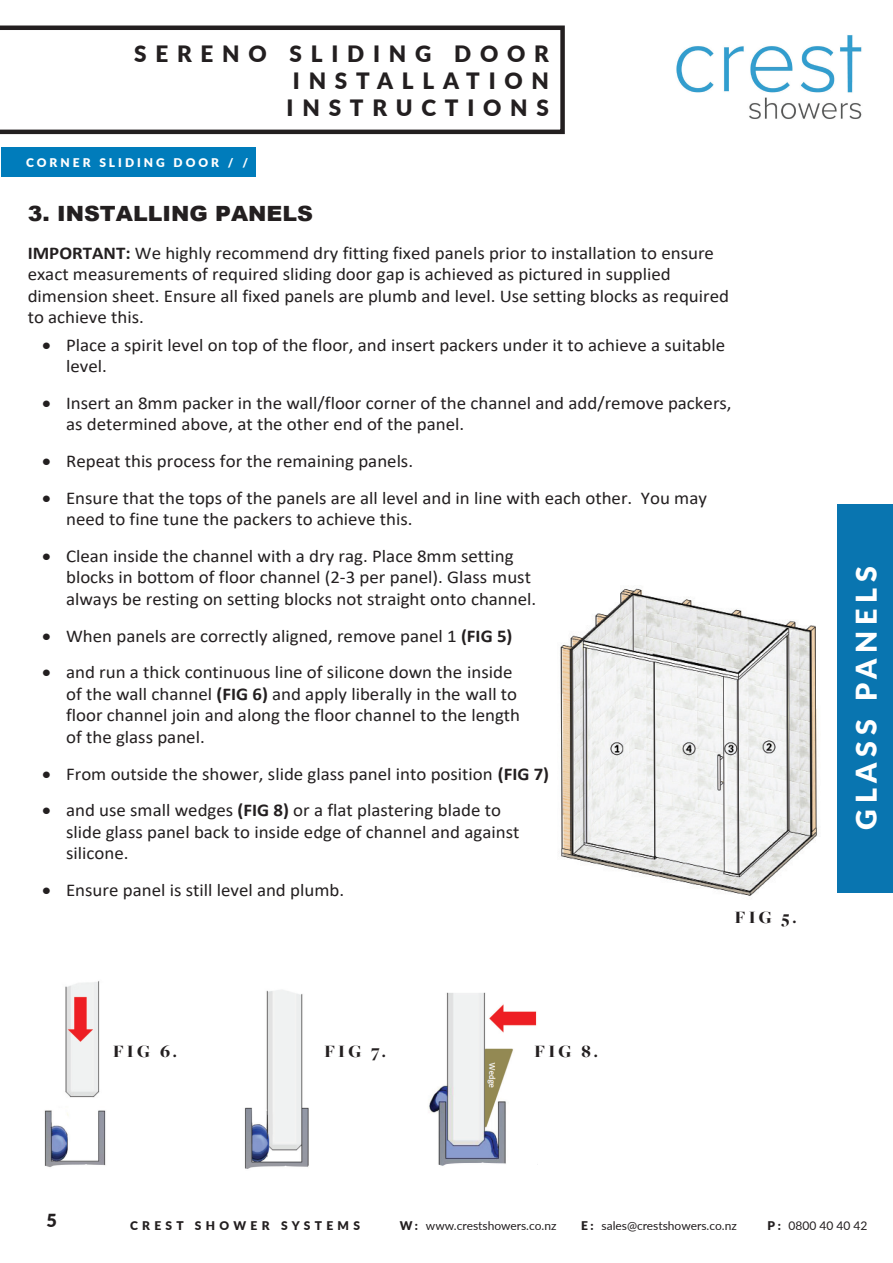
<style>
.page{position:relative;width:893px;height:1263px;background:#fff}
.page>*{position:absolute;margin:0;border:0;box-sizing:border-box;transform-origin:0 0}
.t1{font:900 28.5px "Lato";letter-spacing:.2em;color:#fff}
.t2{font:900 22.5px/27px "Lato";letter-spacing:.39em;color:#231f20;text-align:justify}
.t3{font:900 21px "Arial";color:#231f20;scale:1.05 1}
.t4{font:18px/21.6px "Calibri";color:#231f20;scale:1.05 1}
.t5{font:900 18px "Freight Big Pro";letter-spacing:.18em;color:#231f20}
.t6{font:900 18px "Lato";color:#231f20}
.t7{font:12px "Lato";color:#231f20}
.t8{font:900 12px "Lato";letter-spacing:.25em;color:#fff}
.t9{font:900 12px "Lato";letter-spacing:.36em;color:#231f20}
.s1{font-weight:700}
.s2{font-weight:900}
</style>
<div class="page">
<img style="left:676px;top:35px;width:186px;height:84px">
<svg style="left:0;top:26px;width:565px;height:108px"></svg>
<div style="left:838px;top:504px;width:55px;height:388px;background:#0975b0"></div>
<img style="left:44px;top:981px;width:62px;height:186px">
<img style="left:244px;top:990px;width:65px;height:179px">
<img style="left:428px;top:992px;width:109px;height:174px">
<div style="left:1px;top:148px;width:255px;height:29px;background:#007cbb"></div>
<img style="left:560px;top:588px;width:258px;height:308px">
<p class="t2" style="left:287px;top:39px;width:264px;text-indent:-153px">SERENO SLIDING DOOR INSTALLATION INSTRUCTIONS</p>
<p class="t8" style="left:26px;top:154px;width:224px">CORNER SLIDING DOOR / /</p>
<p class="t3" style="left:28px;top:199px;width:273px">3. INSTALLING PANELS</p>
<p class="t4" style="left:28px;top:241px;width:669px"><span class="s1">IMPORTANT:</span> We highly recommend dry fitting fixed panels prior to installation to ensure exact measurements of required sliding door gap is achieved as pictured in supplied dimension sheet. Ensure all fixed panels are plumb and level. Use setting blocks as required to achieve this.</p>
<p class="t4" style="left:66px;top:333px;width:629px;text-indent:-24px">• Place a spirit level on top of the floor, and insert packers under it to achieve a suitable level.</p>
<p class="t4" style="left:66px;top:392px;width:635px;text-indent:-24px">• Insert an 8mm packer in the wall/floor corner of the channel and add/remove packers, as determined above, at the other end of the panel.</p>
<p class="t4" style="left:42px;top:450px;width:355px">• Repeat this process for the remaining panels.</p>
<p class="t4" style="left:66px;top:486px;width:612px;text-indent:-24px">• Ensure that the tops of the panels are all level and in line with each other. You may need to fine tune the packers to achieve this.</p>
<p class="t4" style="left:66px;top:545px;width:449px;text-indent:-24px">• Clean inside the channel with a dry rag. Place 8mm setting blocks in bottom of floor channel (2-3 per panel). Glass must always be resting on setting blocks not straight onto channel.</p>
<p class="t4" style="left:42px;top:624px;width:449px">• When panels are correctly aligned, remove panel 1 <span class="s1">(FIG 5)</span></p>
<p class="t4" style="left:66px;top:661px;width:434px;text-indent:-24px">• and run a thick continuous line of silicone down the inside of the wall channel <span class="s1">(FIG 6)</span> and apply liberally in the wall to floor channel join and along the floor channel to the length of the glass panel.</p>
<p class="t4" style="left:42px;top:762px;width:484px">• From outside the shower, slide glass panel into position <span class="s1">(FIG 7)</span></p>
<p class="t4" style="left:66px;top:799px;width:433px;text-indent:-24px">• and use small wedges <span class="s1">(FIG 8)</span> or a flat plastering blade to slide glass panel back to inside edge of channel and against silicone.</p>
<p class="t4" style="left:42px;top:879px;width:289px">• Ensure panel is still level and plumb.</p>
<p class="t5" style="left:113px;top:1040px;width:65px">FIG 6.</p>
<p class="t5" style="left:324px;top:1039px;width:63px">FIG 7.</p>
<p class="t5" style="left:535px;top:1039px;width:65px">FIG 8.</p>
<p class="t5" style="left:735px;top:906px;width:63px">FIG 5.</p>
<h1 class="t1" style="left:845px;top:829px;width:264px;rotate:-90deg">GLASS PANELS</h1>
<p class="t6" style="left:47px;top:1207px;width:12px">5</p>
<p class="t9" style="left:130px;top:1216px;width:232px">CREST SHOWER SYSTEMS</p>
<p class="t7" style="left:400px;top:1217px;width:158px"><span class="s2">W :</span> www.crestshowers.co.nz</p>
<p class="t7" style="left:581px;top:1217px;width:157px"><span class="s2">E :</span> sales@crestshowers.co.nz</p>
<p class="t7" style="left:767px;top:1217px;width:101px"><span class="s2">P :</span> 0800 40 40 42</p>
</div>
